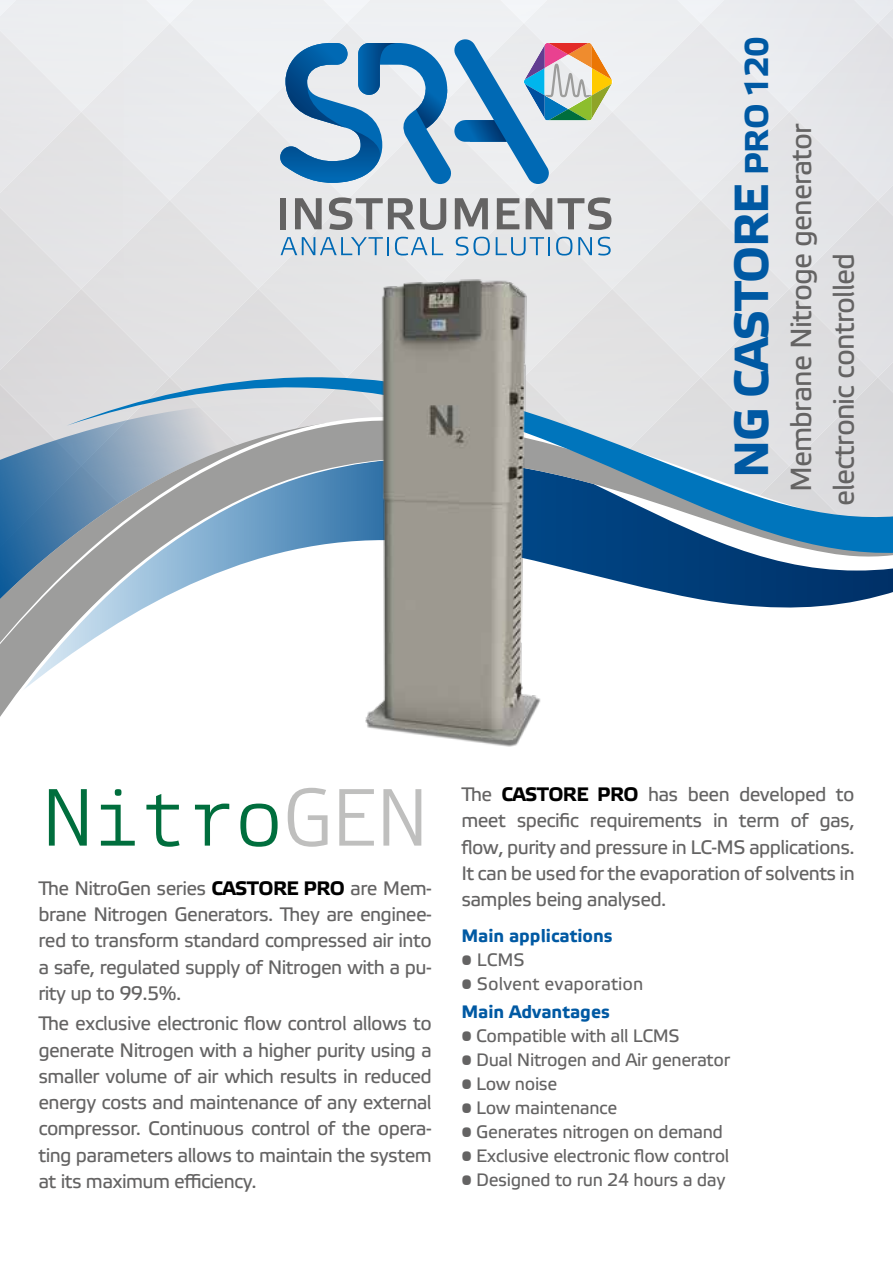
<style>
.page{position:relative;width:893px;height:1263px;background:#fff}
.page>*{position:absolute;margin:0;border:0;box-sizing:border-box;transform-origin:0 0}
.t1{font:81px "Elektra Mono Light Pro";letter-spacing:-.01em;color:#006e3d}
.t2{font:700 47.85px "Elektra Text Pro";letter-spacing:-.03em;color:#0059a3}
.t3{font:29.1px/42.9px "Elektra Text Pro";letter-spacing:-.03em;color:#646363}
.t4{font:19.5px/26.2px "Elektra Text Pro";letter-spacing:-.03em;color:#646363;text-align:justify}
.t5{font:18px "Elektra Text Pro";letter-spacing:-.02em;color:#646363}
.t6{font:700 18px "Elektra Text Pro";color:#0059a3}
.t7{font:18px "Elektra Text Pro";color:#646363}
.s1{font-size:33px}
.s2{color:#bfbfbe}
.s3{font-weight:700;color:#000}
</style>
<div class="page">
<img style="left:170px;top:0;width:177px;height:375px">
<div style="left:347px;top:0;width:177px;height:375px;background:#eaebed"></div>
<div style="left:128px;top:0;width:84px;height:23px;background:#eeeff2"></div>
<div style="left:305px;top:0;width:84px;height:23px;background:#eef0f2"></div>
<div style="left:789px;top:23px;width:104px;height:352px;background:#e2e3e6"></div>
<div style="left:481px;top:0;width:86px;height:23px;background:#eef0f3"></div>
<div style="left:658px;top:0;width:86px;height:23px;background:#eceef0"></div>
<svg style="left:0;top:415px;width:893px;height:193px"></svg>
<svg style="left:0;top:454px;width:353px;height:263px"></svg>
<svg style="left:67px;top:375px;width:826px;height:180px;background:#9ab2c5"></svg>
<img style="left:353px;top:255px;width:201px;height:492px">
<div style="left:280px;top:198px;width:6px;height:31px;background:#646363"></div>
<svg style="left:295px;top:198px;width:27px;height:31px"></svg>
<svg style="left:329px;top:197px;width:117px;height:33px;background:#b0b0b1"></svg>
<svg style="left:455px;top:198px;width:33px;height:31px"></svg>
<svg style="left:497px;top:198px;width:22px;height:31px"></svg>
<svg style="left:526px;top:197px;width:85px;height:33px;background:#aeaeaf"></svg>
<svg style="left:281px;top:237px;width:108px;height:18px;background:#afc8da"></svg>
<svg style="left:395px;top:237px;width:48px;height:19px"></svg>
<svg style="left:456px;top:237px;width:34px;height:19px"></svg>
<svg style="left:496px;top:237px;width:54px;height:19px"></svg>
<svg style="left:556px;top:237px;width:16px;height:19px"></svg>
<svg style="left:578px;top:237px;width:14px;height:18px"></svg>
<svg style="left:598px;top:237px;width:13px;height:19px"></svg>
<svg style="left:279px;top:38px;width:334px;height:146px;background:#98b7ce"></svg>
<h2 class="t2" style="left:725px;top:478px;width:444px;rotate:-90deg">NG CASTORE <span class="s1">PRO 120</span></h2>
<h3 class="t3" style="left:780px;top:506px;width:384px;text-indent:14px;rotate:-90deg">Membrane Nitroge generator electronic controlled</h3>
<h1 class="t1" style="left:44px;top:775px;width:385px">Nitro<span class="s2">GEN</span></h1>
<p class="t4" style="left:38px;top:876px;width:395px">The NitroGen series <span class="s3">CASTORE PRO</span> are Mem&shy;brane Nitrogen Generators. They are enginee&shy;red to transform standard compressed air into a safe, regulated supply of Nitrogen with a pu&shy;rity up to 99.5%.</p>
<p class="t4" style="left:38px;top:1011px;width:395px">The exclusive electronic flow control allows to generate Nitrogen with a higher purity using a smaller volume of air which results in reduced energy costs and maintenance of any external compressor. Continuous control of the opera&shy;ting parameters allows to maintain the system at its maximum efficiency.</p>
<p class="t4" style="left:461px;top:782px;width:395px">The <span class="s3">CASTORE PRO</span> has been developed to meet specific requirements in term of gas, flow, purity and pressure in LC-MS applications.<br>It can be used for the evaporation of solvents in samples being analysed.</p>
<p class="t6" style="left:461px;top:925px;width:153px">Main applications</p>
<p class="t5" style="left:461px;top:950px;width:65px">• LCMS</p>
<p class="t7" style="left:461px;top:974px;width:184px">• Solvent evaporation</p>
<p class="t6" style="left:461px;top:1002px;width:150px">Main Advantages</p>
<p class="t5" style="left:461px;top:1026px;width:220px">• Compatible with all LCMS</p>
<p class="t5" style="left:461px;top:1050px;width:270px">• Dual Nitrogen and Air generator</p>
<p class="t5" style="left:461px;top:1074px;width:98px">• Low noise</p>
<p class="t5" style="left:461px;top:1098px;width:157px">• Low maintenance</p>
<p class="t5" style="left:461px;top:1122px;width:263px">• Generates nitrogen on demand</p>
<p class="t5" style="left:461px;top:1146px;width:269px">• Exclusive electronic flow control</p>
<p class="t5" style="left:461px;top:1170px;width:266px">• Designed to run 24 hours a day</p>
</div>
